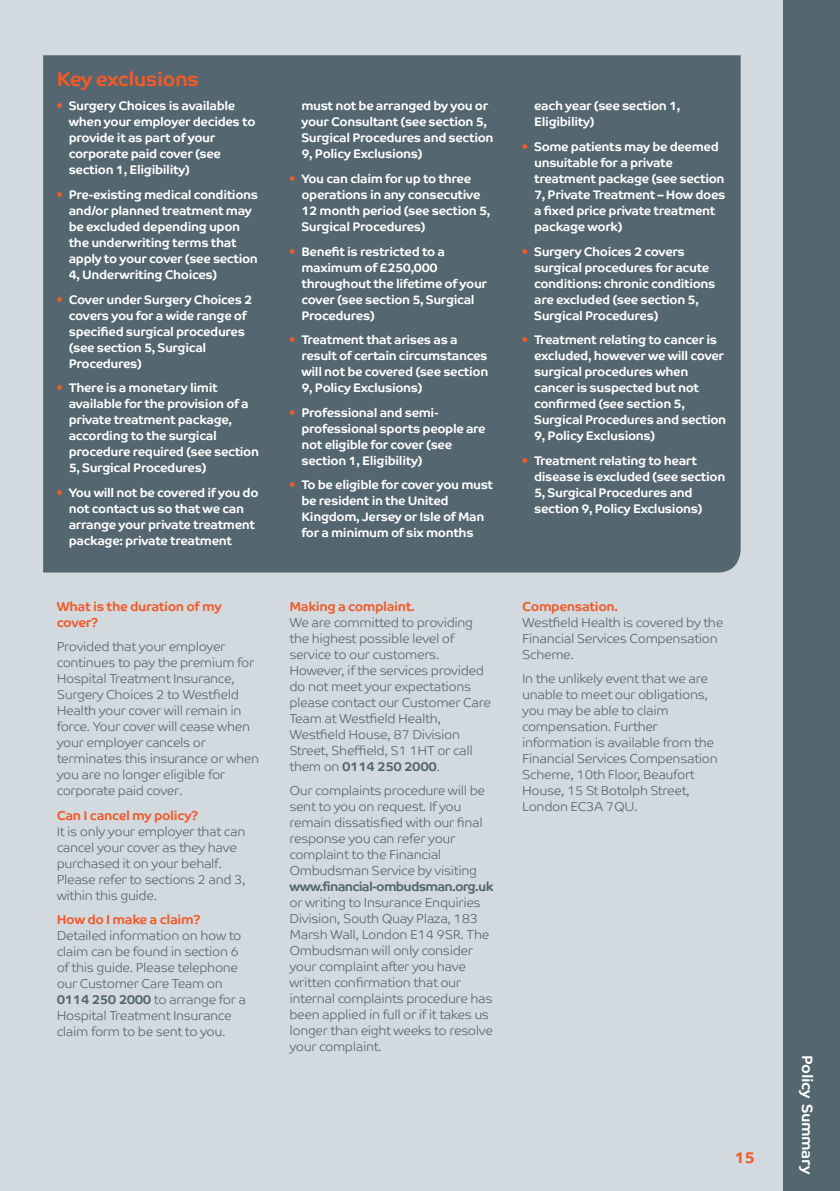
<style>
.page{position:relative;width:840px;height:1191px;background:#fff}
.page>*{position:absolute;margin:0;border:0;box-sizing:border-box;transform-origin:0 0}
.t1{font:20px "Co Text Bd";letter-spacing:-.03em;color:#f15a29}
.t2{font:16px "Co Text Bd";color:#f15a29}
.t3{font:15px "Co Text Bd";letter-spacing:-.03em;color:#fff}
.t4{font:300 13px/16px "Co Text";letter-spacing:-.03em;color:#54666f}
.t5{font:13px/16px "Co Text Bd";letter-spacing:-.03em;color:#f15a29}
.t6{font:13px "Co Text Bd";letter-spacing:-.06em;color:#54666f}
.t7{font:13px "Co Text Bd";letter-spacing:-.03em;color:#54666f}
.t8{font:12.4px/16px "Co Text Bd";letter-spacing:-.03em;color:#fff}
.s1{font-family:"Co Text";font-weight:300;font-size:13px;color:#f15a29}
.s2{font-family:"Co Text Bd";font-weight:400}
.s3{font-family:"Co Text";font-weight:300}
</style>
<div class="page">
<div style="left:0;top:0;width:782px;height:1191px;background:#d2dadf"></div>
<div style="left:43px;top:55px;width:697px;height:517px;background:#54666f"></div>
<div style="left:782px;top:0;width:57px;height:1191px;background:#54666f"></div>
<h1 class="t1" style="left:57px;top:68px;width:144px">Key exclusions</h1>
<p class="t8" style="left:69px;top:98px;width:188px;text-indent:-12px"><span class="s1">•</span> Surgery Choices is available when your employer decides to provide it as part of your corporate paid cover (see section 1, Eligibility)</p>
<p class="t8" style="left:69px;top:187px;width:191px;text-indent:-12px"><span class="s1">•</span> Pre-existing medical conditions and/or planned treatment may be excluded depending upon the underwriting terms that apply to your cover (see section<br>4, Underwriting Choices)</p>
<p class="t8" style="left:69px;top:291px;width:185px;text-indent:-12px"><span class="s1">•</span> Cover under Surgery Choices 2 covers you for a wide range of specified surgical procedures (see section 5, Surgical<br>Procedures)</p>
<p class="t8" style="left:69px;top:380px;width:192px;text-indent:-12px"><span class="s1">•</span> There is a monetary limit available for the provision of a private treatment package, according to the surgical procedure required (see section<br>5, Surgical Procedures)</p>
<p class="t8" style="left:69px;top:484px;width:191px;text-indent:-12px"><span class="s1">•</span> You will not be covered if you do not contact us so that we can arrange your private treatment package: private treatment</p>
<p class="t5" style="left:57px;top:598px;width:166px">What is the duration of my cover?</p>
<p class="t4" style="left:57px;top:639px;width:204px">Provided that your employer continues to pay the premium for<br>Hospital Treatment Insurance,<br>Surgery Choices 2 to Westfield<br>Health your cover will remain in force. Your cover will cease when your employer cancels or terminates this insurance or when you are no longer eligible for corporate paid cover.</p>
<p class="t5" style="left:57px;top:807px;width:143px">Can I cancel my policy?</p>
<p class="t4" style="left:57px;top:823px;width:190px">It is only your employer that can cancel your cover as they have purchased it on your behalf.<br>Please refer to sections 2 and 3, within this guide.</p>
<p class="t5" style="left:57px;top:912px;width:145px">How do I make a claim?</p>
<p class="t4" style="left:57px;top:928px;width:191px">Detailed information on how to claim can be found in section 6 of this guide. Please telephone our Customer Care Team on<br><span class="s2">0114 250 2000</span> to arrange for a<br>Hospital Treatment Insurance claim form to be sent to you.</p>
<p class="t8" style="left:301px;top:98px;width:193px">must not be arranged by you or your Consultant (see section 5,<br>Surgical Procedures and section<br>9, Policy Exclusions)</p>
<p class="t8" style="left:301px;top:171px;width:190px;text-indent:-12px"><span class="s1">•</span> You can claim for up to three operations in any consecutive<br>12 month period (see section 5,<br>Surgical Procedures)</p>
<p class="t8" style="left:301px;top:243px;width:187px;text-indent:-12px"><span class="s1">•</span> Benefit is restricted to a maximum of £250,000 throughout the lifetime of your cover (see section 5, Surgical<br>Procedures)</p>
<p class="t8" style="left:301px;top:332px;width:188px;text-indent:-12px"><span class="s1">•</span> Treatment that arises as a result of certain circumstances will not be covered (see section<br>9, Policy Exclusions)</p>
<p class="t8" style="left:301px;top:404px;width:186px;text-indent:-12px"><span class="s1">•</span> Professional and semi&shy;professional sports people are not eligible for cover (see section 1, Eligibility)</p>
<p class="t8" style="left:301px;top:477px;width:193px;text-indent:-12px"><span class="s1">•</span> To be eligible for cover you must be resident in the United<br>Kingdom, Jersey or Isle of Man for a minimum of six months</p>
<p class="t5" style="left:289px;top:598px;width:127px">Making a complaint.</p>
<p class="t4" style="left:289px;top:614px;width:203px">We are committed to providing the highest possible level of service to our customers.<br>However, if the services provided do not meet your expectations please contact our Customer Care<br>Team at Westfield Health,<br>Westfield House, 87 Division<br>Street, Sheffield, S1 1HT or call</p>
<p class="t7" style="left:289px;top:759px;width:152px"><span class="s3">them on</span> 0114 250 2000<span class="s3">.</span></p>
<p class="t4" style="left:289px;top:783px;width:197px">Our complaints procedure will be sent to you on request. If you remain dissatisfied with our final response you can refer your complaint to the Financial<br>Ombudsman Service by visiting</p>
<p class="t6" style="left:289px;top:879px;width:205px">www.financial-ombudsman.org.uk</p>
<p class="t4" style="left:289px;top:895px;width:205px">or writing to Insurance Enquiries<br>Division, South Quay Plaza, 183<br>Marsh Wall, London E14 9SR. The<br>Ombudsman will only consider your complaint after you have written confirmation that our internal complaints procedure has been applied in full or if it takes us longer than eight weeks to resolve your complaint.</p>
<p class="t8" style="left:534px;top:98px;width:148px">each year (see section 1,<br>Eligibility)</p>
<p class="t8" style="left:534px;top:139px;width:193px;text-indent:-12px"><span class="s1">•</span> Some patients may be deemed unsuitable for a private treatment package (see section<br>7, Private Treatment – How does a fixed price private treatment package work)</p>
<p class="t8" style="left:534px;top:243px;width:183px;text-indent:-12px"><span class="s1">•</span> Surgery Choices 2 covers surgical procedures for acute conditions: chronic conditions are excluded (see section 5,<br>Surgical Procedures)</p>
<p class="t8" style="left:534px;top:332px;width:193px;text-indent:-12px"><span class="s1">•</span> Treatment relating to cancer is excluded, however we will cover surgical procedures when cancer is suspected but not confirmed (see section 5,<br>Surgical Procedures and section<br>9, Policy Exclusions)</p>
<p class="t8" style="left:534px;top:452px;width:193px;text-indent:-12px"><span class="s1">•</span> Treatment relating to heart disease is excluded (see section<br>5, Surgical Procedures and section 9, Policy Exclusions)</p>
<p class="t5" style="left:522px;top:598px;width:97px">Compensation.</p>
<p class="t4" style="left:522px;top:614px;width:202px">Westfield Health is covered by the<br>Financial Services Compensation<br>Scheme.</p>
<p class="t4" style="left:522px;top:671px;width:197px">In the unlikely event that we are unable to meet our obligations, you may be able to claim compensation. Further information is available from the<br>Financial Services Compensation<br>Scheme, 10th Floor, Beaufort<br>House, 15 St Botolph Street,<br>London EC3A 7QU.</p>
<p class="t2" style="left:734px;top:1148px;width:22px">15</p>
<p class="t3" style="left:815px;top:1055px;width:121px;rotate:90deg">Policy Summary</p>
</div>
